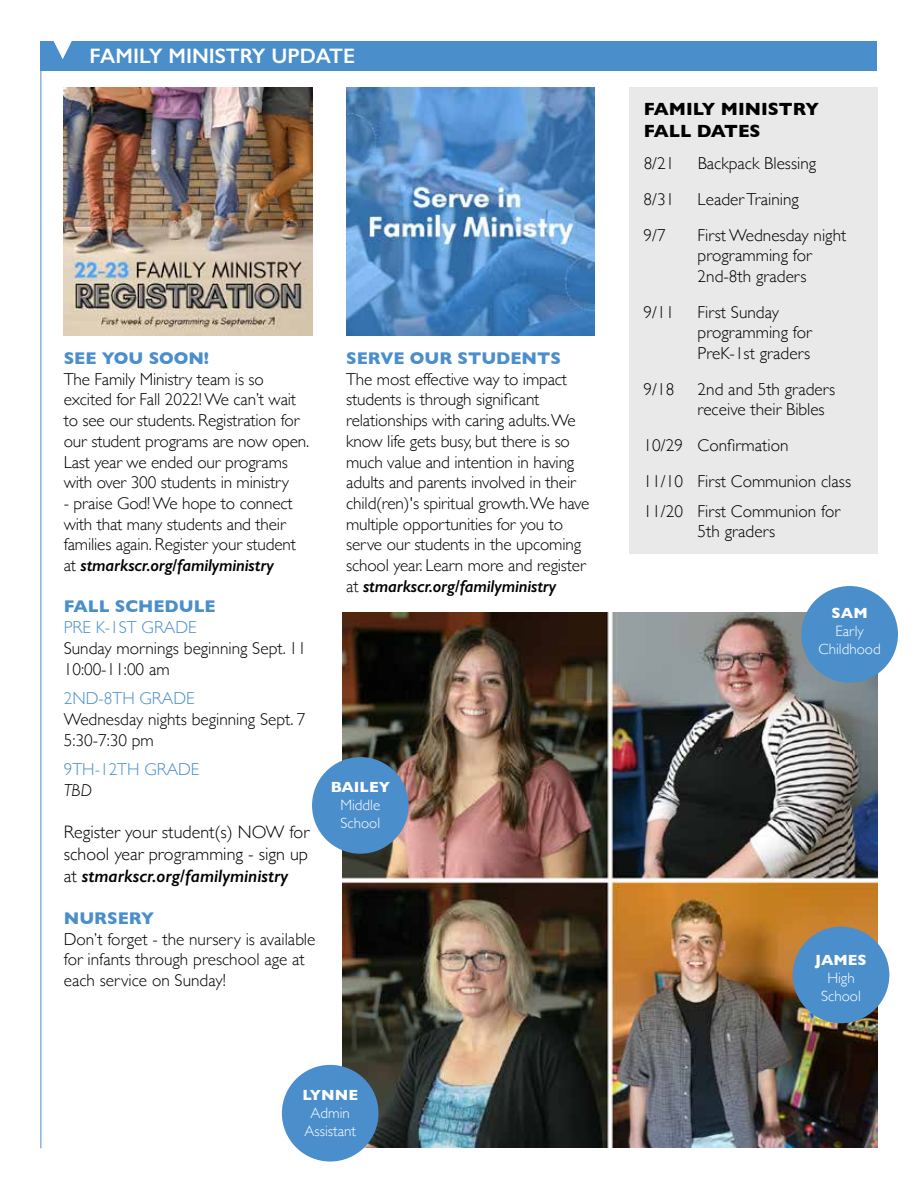
<style>
.page{position:relative;width:918px;height:1188px;background:#fff}
.page>*{position:absolute;margin:0;border:0;box-sizing:border-box;transform-origin:0 0}
.t1{font:600 21px "Gill Sans";color:#fff}
.t2{font:300 18px/21.6px "Gill Sans";color:#000;text-align:justify}
.t3{font:700 18px/21.6px "Gill Sans";color:#000}
.t4{font:300 17.25px/20.7px "Gill Sans";letter-spacing:-.01em;color:#000}
.t5{font:700 17.25px "Gill Sans";color:#4a8ecc}
.t6{font:300 17.25px "Gill Sans";color:#4a8ecc}
.t7{font:italic 300 17.25px "Gill Sans";color:#000}
.t8{font:300 15px/18px "Gill Sans";color:#fff;text-align:center}
.t9{font:700 15px "Gill Sans";color:#fff}
.s1{font-weight:600;font-style:italic}
</style>
<div class="page">
<hr style="left:40px;top:63px;width:1px;height:1085px;background:#4a8ecc">
<div style="left:40px;top:41px;width:837px;height:29px;background:#4a8ecc"></div>
<svg style="left:53px;top:41px;width:19px;height:18px"></svg>
<div style="left:629px;top:87px;width:249px;height:467px;background:#e9e9e9"></div>
<img style="left:64px;top:87px;width:248px;height:248px">
<img style="left:346px;top:87px;width:249px;height:248px">
<img style="left:343px;top:613px;width:534px;height:534px">
<div style="left:312px;top:757px;width:97px;height:97px;background:#4a8ecc;border-radius:50%"></div>
<div style="left:801px;top:586px;width:97px;height:97px;background:#4a8ecc;border-radius:50%"></div>
<div style="left:793px;top:927px;width:96px;height:96px;background:#4a8ecc;border-radius:50%"></div>
<div style="left:282px;top:1065px;width:97px;height:97px;background:#4a8ecc;border-radius:50%"></div>
<p class="t1" style="left:90px;top:43px;width:267px">FAMILY MINISTRY UPDATE</p>
<p class="t5" style="left:64px;top:345px;width:147px">SEE YOU SOON!</p>
<p class="t4" style="left:64px;top:368px;width:247px">The Family Ministry team is so excited for Fall 2022! We can’t wait to see our students. Registration for our student programs are now open.<br>Last year we ended our programs with over 300 students in ministry</p>
<p class="t4" style="left:64px;top:492px;width:234px">- praise God! We hope to connect with that many students and their families again. Register your student at <span class="s1">stmarkscr.org/familyministry</span></p>
<p class="t5" style="left:64px;top:593px;width:154px">FALL SCHEDULE</p>
<p class="t6" style="left:64px;top:614px;width:134px">PRE K-1ST GRADE</p>
<p class="t4" style="left:64px;top:637px;width:244px">Sunday mornings beginning Sept. 11<br>10:00-11:00 am</p>
<p class="t6" style="left:64px;top:685px;width:132px">2ND-8TH GRADE</p>
<p class="t4" style="left:64px;top:708px;width:243px">Wednesday nights beginning Sept. 7<br>5:30-7:30 pm</p>
<p class="t6" style="left:64px;top:756px;width:137px">9TH-12TH GRADE</p>
<p class="t7" style="left:64px;top:781px;width:30px">TBD</p>
<p class="t2" style="left:64px;top:821px;width:247px">Register your student(s) NOW for school year programming - sign up at <span class="s1">stmarkscr.org/familyministry</span></p>
<p class="t5" style="left:64px;top:904px;width:92px">NURSERY</p>
<p class="t4" style="left:64px;top:928px;width:253px">Don’t forget - the nursery is available for infants through preschool age at each service on Sunday!</p>
<p class="t5" style="left:346px;top:345px;width:216px">SERVE OUR STUDENTS</p>
<p class="t4" style="left:346px;top:368px;width:245px">The most effective way to impact students is through significant relationships with caring adults. We know life gets busy, but there is so much value and intention in having adults and parents involved in their child(ren)'s spiritual growth. We have multiple opportunities for you to serve our students in the upcoming school year. Learn more and register at <span class="s1">stmarkscr.org/familyministry</span></p>
<p class="t9" style="left:331px;top:775px;width:61px">BAILEY</p>
<p class="t8" style="left:340px;top:796px;width:41px;text-align:left">Middle<br>School</p>
<p class="t9" style="left:302px;top:1083px;width:57px">LYNNE</p>
<p class="t8" style="left:304px;top:1104px;width:53px">Admin<br>Assistant</p>
<p class="t3" style="left:644px;top:98px;width:177px">FAMILY MINISTRY<br>FALL DATES</p>
<p class="t4" style="left:644px;top:152px;width:32px">8/21</p>
<p class="t4" style="left:698px;top:152px;width:120px">Backpack Blessing</p>
<p class="t4" style="left:644px;top:188px;width:32px">8/31</p>
<p class="t4" style="left:698px;top:188px;width:103px">Leader Training</p>
<p class="t4" style="left:644px;top:224px;width:24px">9/7</p>
<p class="t4" style="left:698px;top:224px;width:150px">First Wednesday night programming for<br>2nd-8th graders</p>
<p class="t4" style="left:644px;top:301px;width:32px">9/11</p>
<p class="t4" style="left:698px;top:301px;width:116px">First Sunday programming for<br>PreK-1st graders</p>
<p class="t4" style="left:644px;top:378px;width:32px">9/18</p>
<p class="t4" style="left:698px;top:378px;width:139px">2nd and 5th graders receive their Bibles</p>
<p class="t4" style="left:644px;top:427px;width:209px;line-height:35.7px">10/29 Confirmation<br>11/10 First Communion class</p>
<p class="t4" style="left:698px;top:500px;width:144px;text-indent:-54px">11/20 First Communion for<br>5th graders</p>
<p class="t9" style="left:832px;top:601px;width:38px">SAM</p>
<p class="t8" style="left:819px;top:622px;width:64px">Early<br>Childhood</p>
<p class="t9" style="left:815px;top:948px;width:53px">JAMES</p>
<p class="t8" style="left:821px;top:969px;width:41px">High<br>School</p>
</div>
